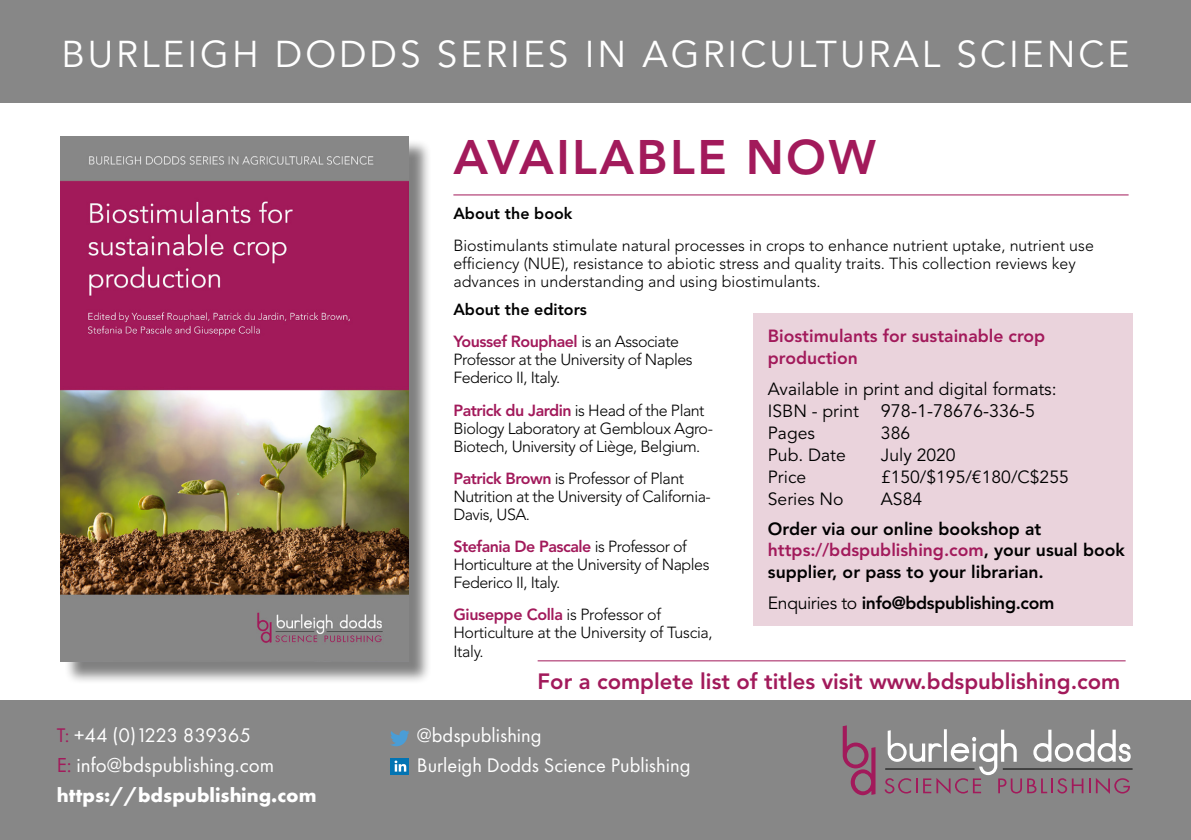
<style>
.page{position:relative;width:1191px;height:840px;background:#fff}
.page>*{position:absolute;margin:0;border:0;box-sizing:border-box;transform-origin:0 0}
.t1{font:800 48px "Avenir LT Std";letter-spacing:.05em;color:#a21a5b}
.t2{font:37px "Avenir LT Std";letter-spacing:.08em;color:#fff}
.t3{font:800 22px "Avenir LT Std";color:#a21a5b}
.t4{font:21px "Futura PT";color:#fff}
.t5{font:20.4px "Futura PT";color:#fff}
.t6{font:700 20.4px "Futura PT";color:#fff}
.t7{font:20.4px "Futura PT";letter-spacing:-.025em;color:#fff}
.t8{font:18px "Avenir LT Std";color:#000}
.t9{font:800 17.6px/21.6px "Avenir LT Std";color:#000}
.t10{font:17.6px "Avenir LT Std";color:#000}
.t11{font:800 17.6px/22px "Avenir LT Std";color:#a21a5b}
.t12{font:800 17.6px "Avenir LT Std";letter-spacing:-.02em;color:#000}
.t13{font:300 16px/18px "Avenir LT Std";letter-spacing:-.02em;color:#000}
.t14{font:300 16px/18px "Avenir LT Std";color:#000}
.t15{font:800 16px/32.2px "Avenir LT Std";letter-spacing:-.03em;color:#000}
.t16{font:800 16px "Avenir LT Std";color:#000}
.s1{color:#a21a5b}
.s2{font-weight:300}
.s3{font-weight:800;color:#a21a5b}
.s4{font-size:17.6px}
.s5{font-size:18px}
.s6{font-weight:400}
</style>
<div class="page">
<div style="left:753px;top:313px;width:379px;height:312px;background:#ead3dc"></div>
<div style="left:64px;top:139px;width:368px;height:544px;background:#000;opacity:.5"></div>
<img style="left:61px;top:136px;width:348px;height:525px">
<hr style="left:453px;top:194px;width:675px;height:1px;background:#a21a5b">
<hr style="left:537px;top:660px;width:588px;height:1px;background:#a21a5b">
<div style="left:0;top:700px;width:1191px;height:139px;background:#878787"></div>
<svg style="left:390px;top:730px;width:19px;height:15px"></svg>
<svg style="left:842px;top:725px;width:33px;height:69px"></svg>
<hr style="left:1002px;top:768px;width:130px;height:1px;background:#000">
<svg style="left:884px;top:729px;width:247px;height:64px"></svg>
<div style="left:0;top:0;width:1191px;height:103px;background:#878787"></div>
<img style="left:390px;top:758px;width:19px;height:15px">
<h2 class="t2" style="left:61px;top:32px;width:1069px">BURLEIGH DODDS SERIES IN AGRICULTURAL SCIENCE</h2>
<h1 class="t1" style="left:453px;top:128px;width:424px">AVAILABLE NOW</h1>
<p class="t16" style="left:453px;top:204px;width:121px">About the book</p>
<p class="t14" style="left:453px;top:237px;width:642px">Biostimulants stimulate natural processes in crops to enhance nutrient uptake, nutrient use efficiency (NUE), resistance to abiotic stress and quality traits. This collection reviews key advances in understanding and using biostimulants.</p>
<p class="t15" style="left:453px;top:293px;width:227px">About the editors<br><span class="s1">Youssef Rouphael</span> <span class="s2">is an Associate</span></p>
<p class="t13" style="left:453px;top:351px;width:241px">Professor at the University of Naples<br>Federico II, Italy.</p>
<p class="t13" style="left:453px;top:401px;width:261px"><span class="s3">Patrick du Jardin</span> is Head of the Plant<br>Biology Laboratory at Gembloux Agro-<br>Biotech, University of Liège, Belgium.</p>
<p class="t13" style="left:453px;top:469px;width:259px"><span class="s3">Patrick Brown</span> is Professor of Plant<br>Nutrition at the University of California-<br>Davis, USA.</p>
<p class="t13" style="left:453px;top:537px;width:258px"><span class="s3">Stefania De Pascale</span> is Professor of<br>Horticulture at the University of Naples<br>Federico II, Italy.</p>
<p class="t13" style="left:453px;top:605px;width:261px"><span class="s3">Giuseppe Colla</span> is Professor of<br>Horticulture at the University of Tuscia,<br>Italy.</p>
<p class="t11" style="left:768px;top:325px;width:279px">Biostimulants for sustainable crop production</p>
<p class="t10" style="left:768px;top:378px;width:290px">Available in print and digital formats:</p>
<p class="t8" style="left:768px;top:400px;width:269px"><span class="s4">ISBN - print</span> 978-1-78676-336-5</p>
<p class="t10" style="left:768px;top:422px;width:49px">Pages</p>
<p class="t10" style="left:881px;top:422px;width:31px">386</p>
<p class="t10" style="left:768px;top:444px;width:79px">Pub. Date</p>
<p class="t10" style="left:881px;top:444px;width:76px">July 2020</p>
<p class="t10" style="left:768px;top:466px;width:40px">Price</p>
<p class="t10" style="left:881px;top:466px;width:189px">£150/$195/€180/C$255</p>
<p class="t10" style="left:768px;top:488px;width:77px">Series No</p>
<p class="t10" style="left:881px;top:488px;width:43px">AS84</p>
<p class="t9" style="left:768px;top:518px;width:358px">Order via our online bookshop at <span class="s1">https://bdspublishing.com</span>, your usual book supplier, or pass to your librarian<span class="s5">.</span></p>
<p class="t12" style="left:768px;top:592px;width:288px"><span class="s6">Enquiries to</span> info@bdspublishing.com</p>
<h3 class="t3" style="left:537px;top:667px;width:584px">For a complete list of titles visit www.bdspublishing.com</h3>
<p class="t7" style="left:57px;top:722px;width:196px"><span class="s1">T:</span> +44 (0)1223 839365</p>
<p class="t5" style="left:417px;top:722px;width:126px">@bdspublishing</p>
<h3 class="t4" style="left:57px;top:752px;width:219px"><span class="s1">E:</span> info@bdspublishing.com</h3>
<p class="t5" style="left:417px;top:752px;width:275px">Burleigh Dodds Science Publishing</p>
<p class="t6" style="left:57px;top:781px;width:261px">https://bdspublishing.com</p>
</div>
